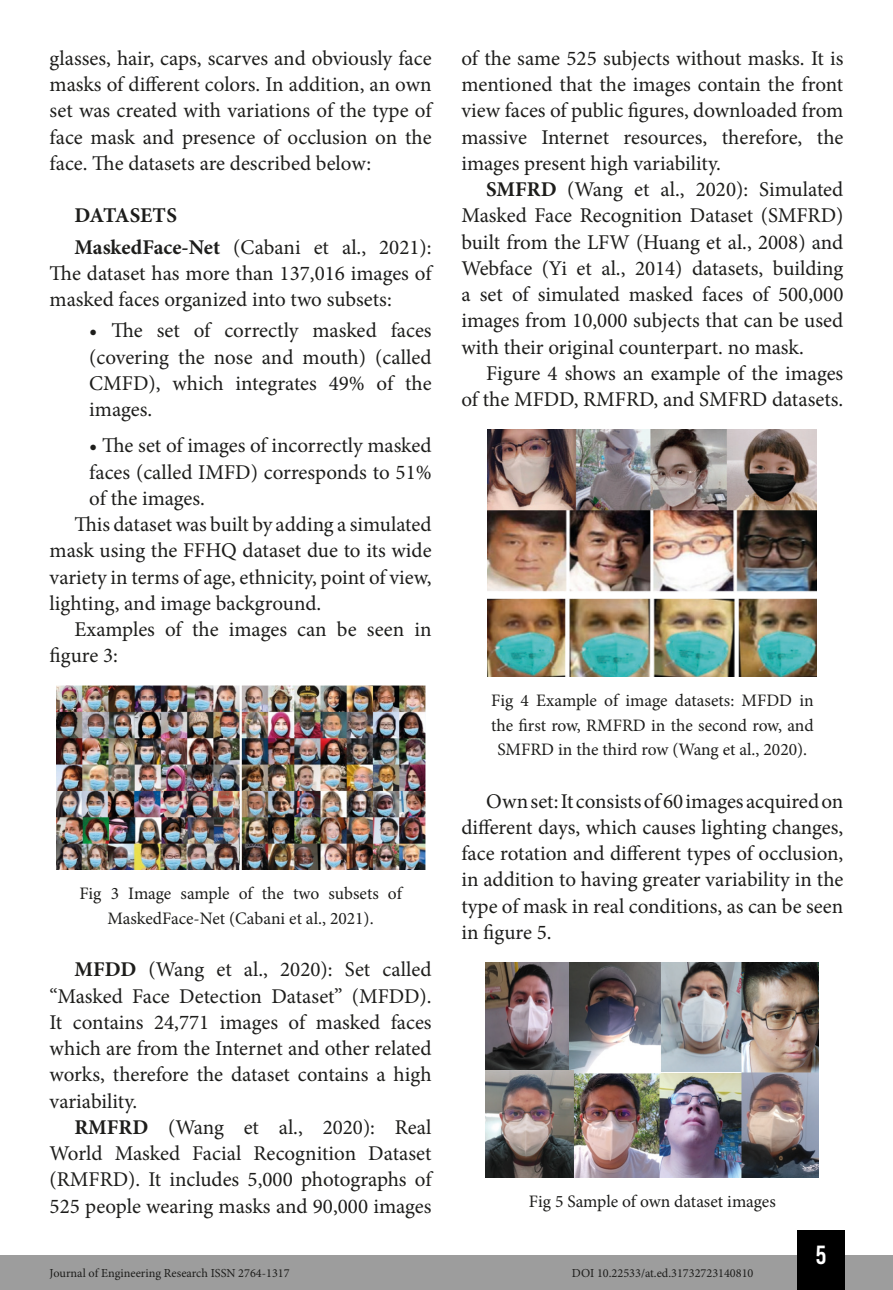
<style>
.page{position:relative;width:893px;height:1290px;background:#fff}
.page>*{position:absolute;margin:0;border:0;box-sizing:border-box;transform-origin:0 0}
.t1{font:26.25px "Bebas Kai";color:#fff}
.t2{font:21px/26.2px "Minion Pro";color:#1d1d1b;text-align:justify}
.t3{font:700 21px/31.2px "Minion Pro";letter-spacing:-.005em;color:#1d1d1b}
.t4{font:17.5px/24.5px "Minion Pro";color:#1d1d1b;text-align:center}
.t5{font:12.25px "Minion Pro";color:#1d1d1b}
.s1{font-weight:400}
.s2{font-weight:700}
</style>
<div class="page">
<div style="left:0;top:1255px;width:893px;height:35px;background:#9d9d9d"></div>
<div style="left:797px;top:1230px;width:48px;height:60px;background:#000"></div>
<img style="left:56px;top:686px;width:369px;height:184px">
<img style="left:488px;top:429px;width:329px;height:248px">
<img style="left:486px;top:962px;width:333px;height:215px">
<p class="t2" style="left:50px;top:45px;width:384px">glasses, hair, caps, scarves and obviously face masks of different colors. In addition, an own set was created with variations of the type of face mask and presence of occlusion on the face. The datasets are described below:</p>
<p class="t3" style="left:74px;top:200px;width:359px">DATASETS<br>MaskedFace-Net <span class="s1">(Cabani et al., 2021):</span></p>
<p class="t2" style="left:50px;top:260px;width:383px">The dataset has more than 137,016 images of masked faces organized into two subsets:</p>
<p class="t2" style="left:89px;top:318px;width:344px">• The set of correctly masked faces (covering the nose and mouth) (called CMFD), which integrates 49% of the images.</p>
<p class="t2" style="left:89px;top:432px;width:344px">• The set of images of incorrectly masked</p>
<p class="t2" style="left:89px;top:459px;width:344px">faces (called IMFD) corresponds to 51%</p>
<p class="t2" style="left:89px;top:485px;width:117px">of the images.</p>
<p class="t2" style="left:74px;top:511px;width:359px">This dataset was built by adding a simulated</p>
<p class="t2" style="left:50px;top:537px;width:383px">mask using the FFHQ dataset due to its wide</p>
<p class="t2" style="left:50px;top:564px;width:383px">variety in terms of age, ethnicity, point of view,</p>
<p class="t2" style="left:50px;top:590px;width:273px">lighting, and image background.</p>
<p class="t2" style="left:74px;top:616px;width:359px">Examples of the images can be seen in</p>
<p class="t2" style="left:50px;top:642px;width:70px">figure 3:</p>
<p class="t4" style="left:79px;top:881px;width:324px">Fig 3 Image sample of the two subsets of<br>MaskedFace-Net (Cabani et al., 2021).</p>
<p class="t2" style="left:50px;top:956px;width:384px;text-indent:25px"><span class="s2">MFDD</span> (Wang et al., 2020): Set called “Masked Face Detection Dataset” (MFDD).<br>It contains 24,771 images of masked faces which are from the Internet and other related works, therefore the dataset contains a high variability.</p>
<p class="t2" style="left:50px;top:1114px;width:383px;text-indent:25px"><span class="s2">RMFRD</span> (Wang et al., 2020): Real World Masked Facial Recognition Dataset (RMFRD). It includes 5,000 photographs of 525 people wearing masks and 90,000 images</p>
<p class="t2" style="left:461px;top:45px;width:384px">of the same 525 subjects without masks. It is mentioned that the images contain the front view faces of public figures, downloaded from massive Internet resources, therefore, the images present high variability.</p>
<p class="t2" style="left:461px;top:176px;width:384px;text-indent:25px"><span class="s2">SMFRD</span> (Wang et al., 2020): Simulated Masked Face Recognition Dataset (SMFRD) built from the LFW (Huang et al., 2008) and Webface (Yi et al., 2014) datasets, building a set of simulated masked faces of 500,000 images from 10,000 subjects that can be used with their original counterpart. no mask.</p>
<p class="t2" style="left:461px;top:360px;width:383px;text-align:right">Figure 4 shows an example of the images<br>of the MFDD, RMFRD, and SMFRD datasets.</p>
<p class="t4" style="left:491px;top:688px;width:324px">Fig 4 Example of image datasets: MFDD in the first row, RMFRD in the second row, and<br>SMFRD in the third row (Wang et al., 2020).</p>
<p class="t2" style="left:461px;top:788px;width:383px;text-indent:25px">Own set: It consists of 60 images acquired on different days, which causes lighting changes, face rotation and different types of occlusion, in addition to having greater variability in the type of mask in real conditions, as can be seen in figure 5.</p>
<p class="t4" style="left:529px;top:1189px;width:248px">Fig 5 Sample of own dataset images</p>
<p class="t1" style="left:816px;top:1241px;width:12px">5</p>
<p class="t5" style="left:50px;top:1265px;width:242px">Journal of Engineering Research ISSN 2764-1317</p>
<p class="t5" style="left:572px;top:1265px;width:183px">DOI 10.22533/at.ed.31732723140810</p>
</div>
